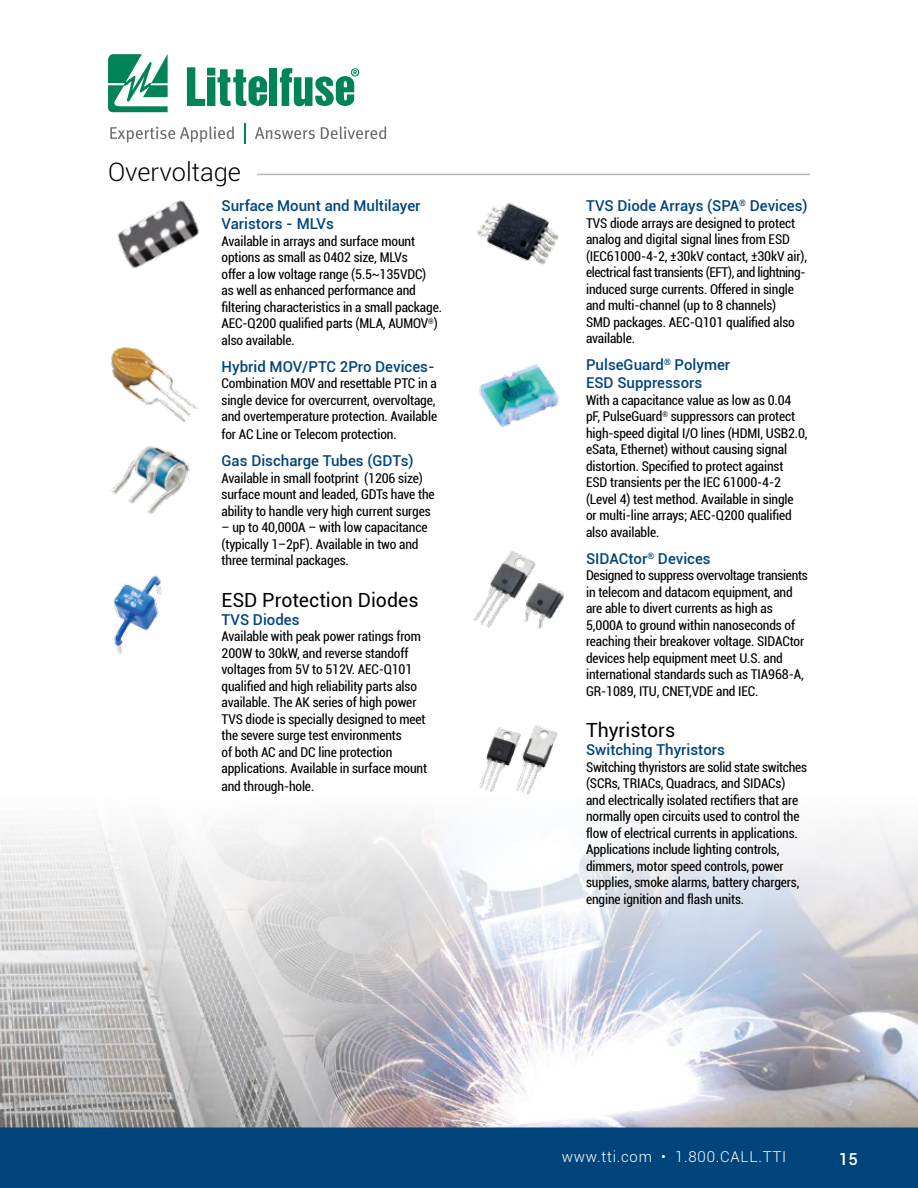
<style>
.page{position:relative;width:918px;height:1188px;background:#fff}
.page>*{position:absolute;margin:0;border:0;box-sizing:border-box;transform-origin:0 0}
.t1{font:300 25.5px "Roboto";color:#000}
.t2{font:19.5px "Roboto";color:#000}
.t3{font:500 16.5px "Roboto";color:#fff}
.t4{font:500 15px/18px "Roboto";color:#00447c}
.t5{font:300 15px "Roboto";letter-spacing:.05em;color:#fff}
.t6{font:condensed 13.5px/16.5px "Roboto";letter-spacing:-.01em;color:#000}
</style>
<div class="page">
<img style="left:0;top:821px;width:918px;height:307px">
<hr style="left:257px;top:174px;width:553px;height:1px;background:#b4b6b8">
<img style="left:117px;top:200px;width:82px;height:69px">
<img style="left:111px;top:446px;width:79px;height:68px">
<img style="left:113px;top:575px;width:49px;height:79px">
<img style="left:479px;top:364px;width:80px;height:63px">
<img style="left:474px;top:550px;width:90px;height:79px">
<img style="left:479px;top:725px;width:79px;height:70px">
<img style="left:477px;top:203px;width:82px;height:62px">
<img style="left:111px;top:347px;width:87px;height:75px">
<svg style="left:108px;top:54px;width:60px;height:58px"></svg>
<div style="left:270px;top:68px;width:7px;height:38px;background:#008457"></div>
<svg style="left:280px;top:68px;width:79px;height:38px"></svg>
<svg style="left:187px;top:67px;width:80px;height:39px"></svg>
<svg style="left:110px;top:126px;width:124px;height:17px"></svg>
<hr style="left:244px;top:123px;width:2px;height:21px;background:#008457">
<svg style="left:255px;top:127px;width:60px;height:12px"></svg>
<svg style="left:321px;top:126px;width:65px;height:13px"></svg>
<div style="left:0;top:1128px;width:918px;height:60px;background:#00447c"></div>
<h1 class="t1" style="left:108px;top:154px;width:135px">Overvoltage</h1>
<p class="t4" style="left:222px;top:196px;width:201px">Surface Mount and Multilayer<br>Varistors - MLVs</p>
<p class="t6" style="left:222px;top:232px;width:222px">Available in arrays and surface mount options as small as 0402 size, MLVs<br>offer a low voltage range (5.5~135VDC)<br>as well as enhanced performance and filtering characteristics in a small package.<br>AEC-Q200 qualified parts (MLA, AUMOV<sup>®</sup>) also available.</p>
<p class="t4" style="left:222px;top:357px;width:215px">Hybrid MOV/PTC 2Pro Devices-</p>
<p class="t6" style="left:222px;top:375px;width:217px">Combination MOV and resettable PTC in a single device for overcurrent, overvoltage, and overtemperature protection. Available</p>
<p class="t6" style="left:222px;top:426px;width:177px">for AC Line or Telecom protection.</p>
<p class="t4" style="left:222px;top:451px;width:194px">Gas Discharge Tubes (GDTs)</p>
<p class="t6" style="left:222px;top:469px;width:215px">Available in small footprint (1206 size) surface mount and leaded, GDTs have the ability to handle very high current surges</p>
<p class="t6" style="left:222px;top:519px;width:207px">– up to 40,000A – with low capacitance (typically 1–2pF). Available in two and three terminal packages.</p>
<h2 class="t2" style="left:222px;top:586px;width:198px">ESD Protection Diodes</h2>
<p class="t4" style="left:222px;top:610px;width:79px">TVS Diodes</p>
<p class="t6" style="left:222px;top:628px;width:207px">Available with peak power ratings from 200W to 30kW, and reverse standoff voltages from 5V to 512V. AEC-Q101 qualified and high reliability parts also available. The AK series of high power TVS diode is specially designed to meet the severe surge test environments<br>of both AC and DC line protection applications. Available in surface mount</p>
<p class="t6" style="left:222px;top:778px;width:94px">and through-hole.</p>
<p class="t4" style="left:586px;top:196px;width:223px">TVS Diode Arrays (SPA<sup>®</sup> Devices)</p>
<p class="t6" style="left:586px;top:214px;width:223px">TVS diode arrays are designed to protect analog and digital signal lines from ESD (IEC61000-4-2, ±30kV contact, ±30kV air), electrical fast transients (EFT), and lightning&shy;induced surge currents. Offered in single and multi-channel (up to 8 channels)<br>SMD packages. AEC-Q101 qualified also available.</p>
<p class="t4" style="left:586px;top:355px;width:146px">PulseGuard<sup>®</sup> Polymer<br>ESD Suppressors</p>
<p class="t6" style="left:586px;top:391px;width:223px">With a capacitance value as low as 0.04 pF, PulseGuard<sup>®</sup> suppressors can protect high-speed digital I/O lines (HDMI, USB2.0, eSata, Ethernet) without causing signal distortion. Specified to protect against ESD transients per the IEC 61000-4-2 (Level 4) test method. Available in single or multi-line arrays; AEC-Q200 qualified also available.</p>
<p class="t4" style="left:586px;top:549px;width:126px">SIDACtor<sup>®</sup> Devices</p>
<p class="t6" style="left:586px;top:567px;width:223px">Designed to suppress overvoltage transients in telecom and datacom equipment, and are able to divert currents as high as 5,000A to ground within nanoseconds of reaching their breakover voltage. SIDACtor devices help equipment meet U.S. and international standards such as TIA968-A, GR-1089, ITU, CNET,VDE and IEC.</p>
<h2 class="t2" style="left:586px;top:716px;width:91px">Thyristors</h2>
<p class="t4" style="left:586px;top:740px;width:140px">Switching Thyristors</p>
<p class="t6" style="left:586px;top:758px;width:222px">Switching thyristors are solid state switches (SCRs, triac</p>
<p class="t6" style="left:586px;top:775px;width:215px;text-indent:69px">s, Quadracs, and SIDACs) and electrically isolated rectifiers that are normally open circuits used to control the flow of electrical currents in applications.<br>Applications include lighting controls, dimmers, motor speed controls, power supplies, smoke alarms, battery chargers, engine ignition and flash units.</p>
<p class="t5" style="left:562px;top:1147px;width:226px">www.tti.com • 1.800.CALL.TTI</p>
<p class="t3" style="left:839px;top:1147px;width:20px">15</p>
</div>
